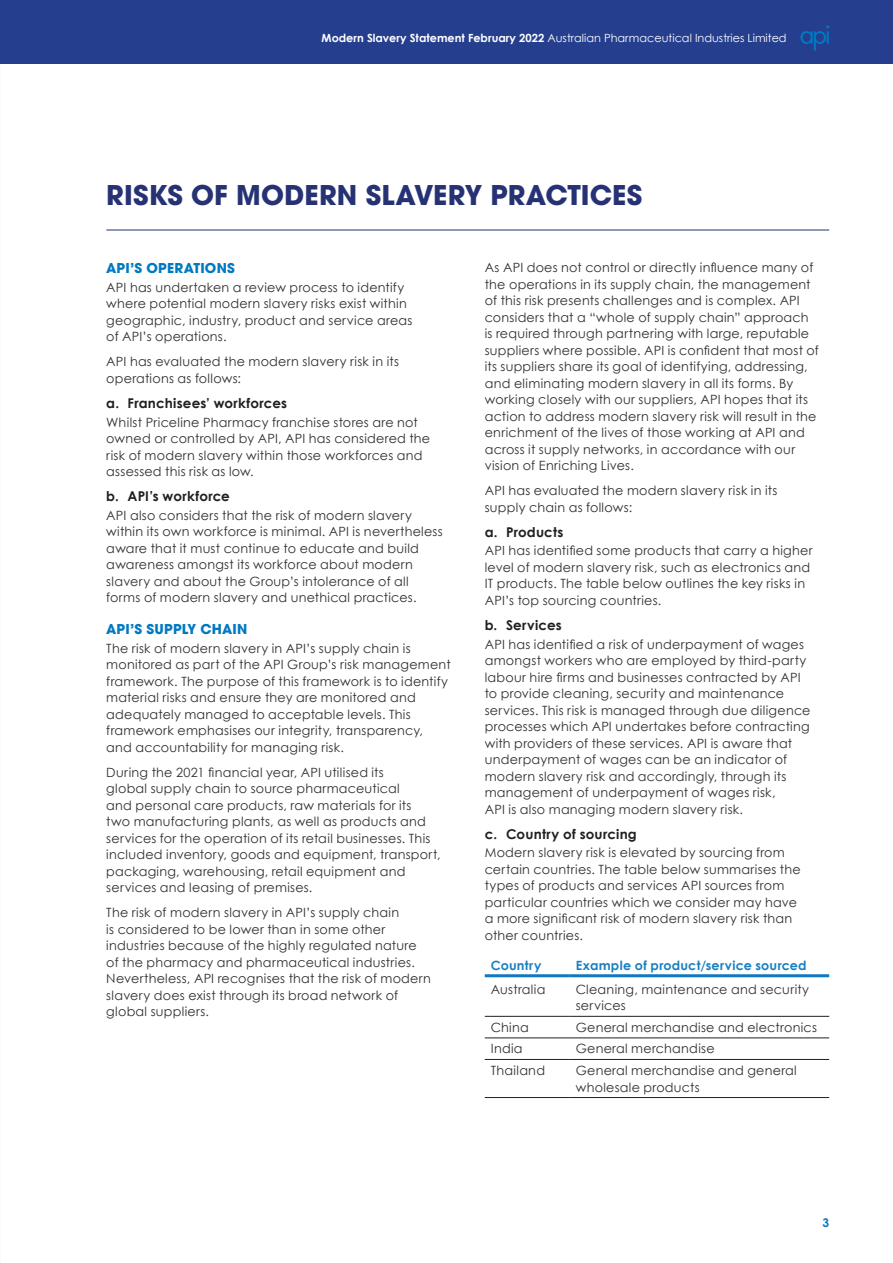
<style>
.page{position:relative;width:893px;height:1263px;background:#fff}
.page>*{position:absolute;margin:0;border:0;box-sizing:border-box;transform-origin:0 0}
.t1{font:700 27px "Avant Garde";letter-spacing:.005em;color:#273275}
.t2{font:700 13.5px "Century Gothic";letter-spacing:.015em;color:#231f20}
.t3{font:700 13.5px "Avant Garde";letter-spacing:.015em;color:#0079c2}
.t4{font:12.75px/16.5px "Century Gothic";letter-spacing:.02em;color:#312f30}
.t5{font:700 12.75px "Century Gothic";letter-spacing:.02em;color:#1780c3}
.t6{font:700 12px "Century Gothic";color:#0079c2}
.t7{font:11.25px "Century Gothic";color:#fff}
.s1{font-weight:700}
</style>
<div class="page">
<hr style="left:485px;top:1016px;width:85px;height:1px;background:#231f20">
<hr style="left:570px;top:1016px;width:259px;height:1px;background:#231f20">
<hr style="left:485px;top:1037px;width:85px;height:1px;background:#231f20">
<hr style="left:570px;top:1037px;width:259px;height:1px;background:#231f20">
<hr style="left:485px;top:1059px;width:85px;height:1px;background:#231f20">
<hr style="left:570px;top:1059px;width:259px;height:1px;background:#231f20">
<hr style="left:485px;top:1097px;width:85px;height:1px;background:#231f20">
<hr style="left:570px;top:1097px;width:259px;height:1px;background:#231f20">
<hr style="left:485px;top:974px;width:85px;height:3px;background:#1078bf">
<hr style="left:570px;top:974px;width:259px;height:3px;background:#1078bf">
<div style="left:0;top:0;width:893px;height:64px;background:#253f8e"></div>
<svg style="left:800px;top:25px;width:29px;height:25px"></svg>
<hr style="left:106px;top:230px;width:723px;height:1px;background:#21346b">
<p class="t7" style="left:322px;top:31px;width:467px"><span class="s1">Modern Slavery Statement February 2022</span> Australian Pharmaceutical Industries Limited</p>
<h1 class="t1" style="left:106px;top:178px;width:538px">RISKS OF MODERN SLAVERY PRACTICES</h1>
<p class="t3" style="left:106px;top:260px;width:130px">API’S OPERATIONS</p>
<p class="t4" style="left:106px;top:279px;width:308px">API has undertaken a review process to identify where potential modern slavery risks exist within geographic, industry, product and service areas of API’s operations.</p>
<p class="t4" style="left:106px;top:353px;width:294px">API has evaluated the modern slavery risk in its operations as follows:</p>
<p class="t2" style="left:106px;top:395px;width:182px">a. Franchisees’ workforces</p>
<p class="t4" style="left:106px;top:413px;width:325px">Whilst Priceline Pharmacy franchise stores are not owned or controlled by API, API has considered the risk of modern slavery within those workforces and assessed this risk as low.</p>
<p class="t2" style="left:106px;top:488px;width:125px">b. API’s workforce</p>
<p class="t4" style="left:106px;top:507px;width:338px">API also considers that the risk of modern slavery within its own workforce is minimal. API is nevertheless aware that it must continue to educate and build awareness amongst its workforce about modern slavery and about the Group’s intolerance of all forms of modern slavery and unethical practices.</p>
<p class="t3" style="left:106px;top:620px;width:143px">API’S SUPPLY CHAIN</p>
<p class="t4" style="left:106px;top:640px;width:346px">The risk of modern slavery in API’s supply chain is monitored as part of the API Group’s risk management framework. The purpose of this framework is to identify material risks and ensure they are monitored and adequately managed to acceptable levels. This framework emphasises our integrity, transparency, and accountability for managing risk.</p>
<p class="t4" style="left:106px;top:764px;width:336px">During the 2021 financial year, API utilised its<br>global supply chain to source pharmaceutical<br>and personal care products, raw materials for its<br>two manufacturing plants, as well as products and services for the operation of its retail businesses. This included inventory, goods and equipment, transport, packaging, warehousing, retail equipment and services and leasing of premises.</p>
<p class="t4" style="left:106px;top:904px;width:326px">The risk of modern slavery in API’s supply chain<br>is considered to be lower than in some other industries because of the highly regulated nature of the pharmacy and pharmaceutical industries.<br>Nevertheless, API recognises that the risk of modern slavery does exist through its broad network of global suppliers.</p>
<p class="t4" style="left:485px;top:259px;width:336px">As API does not control or directly influence many of the operations in its supply chain, the management of this risk presents challenges and is complex. API considers that a “whole of supply chain” approach is required through partnering with large, reputable suppliers where possible. API is confident that most of its suppliers share its goal of identifying, addressing, and eliminating modern slavery in all its forms. By working closely with our suppliers, API hopes that its action to address modern slavery risk will result in the enrichment of the lives of those working at API and across it supply networks, in accordance with our vision of Enriching Lives.</p>
<p class="t4" style="left:485px;top:482px;width:294px">API has evaluated the modern slavery risk in its supply chain as follows:</p>
<p class="t2" style="left:485px;top:523px;width:80px">a. Products</p>
<p class="t4" style="left:485px;top:542px;width:329px">API has identified some products that carry a higher level of modern slavery risk, such as electronics and IT products. The table below outlines the key risks in API’s top sourcing countries.</p>
<p class="t2" style="left:485px;top:616px;width:78px">b. Services</p>
<p class="t4" style="left:485px;top:635px;width:327px">API has identified a risk of underpayment of wages amongst workers who are employed by third-party labour hire firms and businesses contracted by API to provide cleaning, security and maintenance services. This risk is managed through due diligence processes which API undertakes before contracting with providers of these services. API is aware that underpayment of wages can be an indicator of modern slavery risk and accordingly, through its management of underpayment of wages risk,<br>API is also managing modern slavery risk.</p>
<p class="t2" style="left:485px;top:825px;width:154px">c. Country of sourcing</p>
<p class="t4" style="left:485px;top:844px;width:317px">Modern slavery risk is elevated by sourcing from certain countries. The table below summarises the types of products and services API sources from particular countries which we consider may have a more significant risk of modern slavery risk than other countries.</p>
<p class="t5" style="left:491px;top:957px;width:52px">Country</p>
<p class="t5" style="left:576px;top:957px;width:232px">Example of product/service sourced</p>
<p class="t4" style="left:491px;top:981px;width:56px">Australia</p>
<p class="t4" style="left:576px;top:981px;width:235px">Cleaning, maintenance and security services</p>
<p class="t4" style="left:491px;top:1019px;width:40px">China</p>
<p class="t4" style="left:576px;top:1019px;width:243px">General merchandise and electronics</p>
<p class="t4" style="left:491px;top:1040px;width:33px">India</p>
<p class="t4" style="left:576px;top:1040px;width:140px">General merchandise</p>
<p class="t4" style="left:491px;top:1062px;width:56px">Thailand</p>
<p class="t4" style="left:576px;top:1062px;width:222px">General merchandise and general wholesale products</p>
<p class="t6" style="left:822px;top:1215px;width:8px">3</p>
</div>
